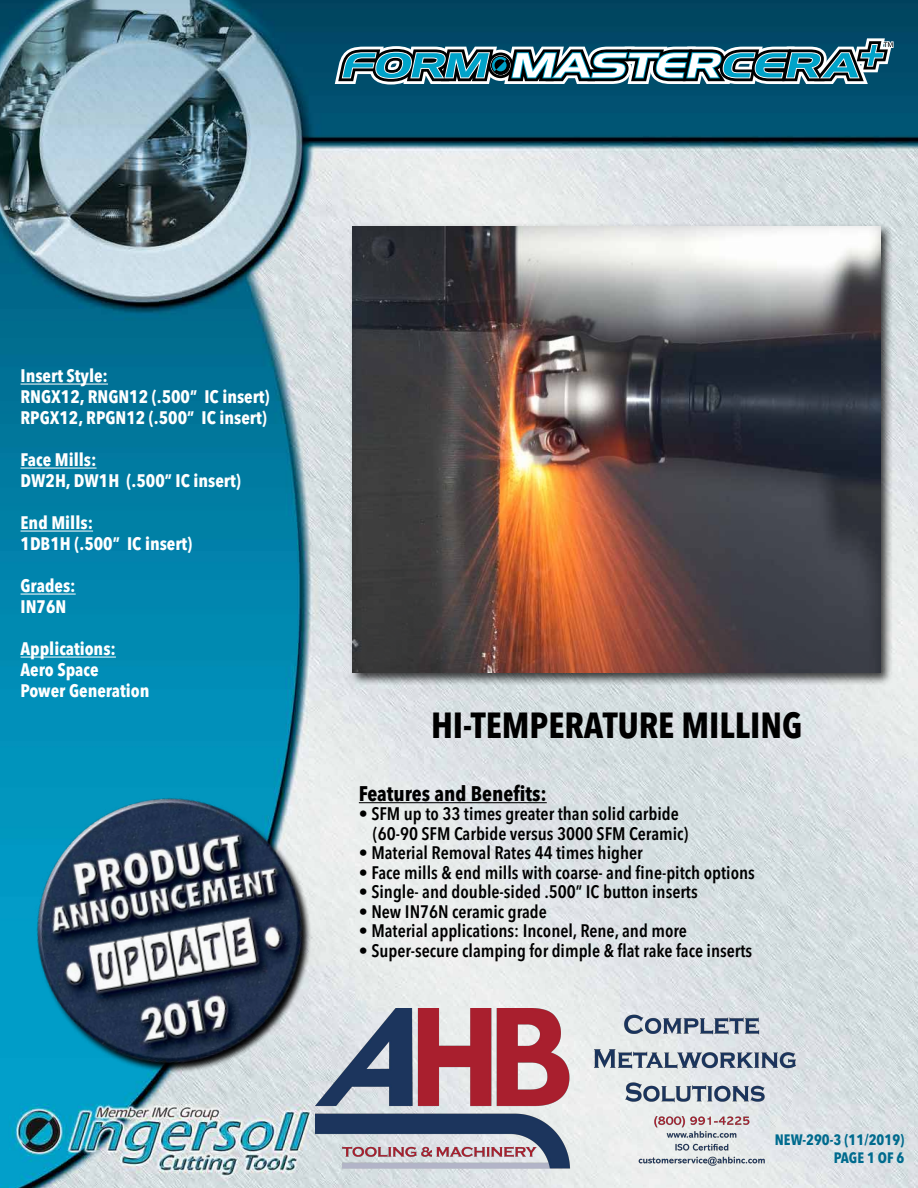
<style>
.page{position:relative;width:918px;height:1188px;background:#fff}
.page>*{position:absolute;margin:0;border:0;box-sizing:border-box;transform-origin:0 0}
.t1{font:700 condensed 36px "Avenir Next LT Pro";color:#000}
.t2{font:700 condensed 21px "Avenir Next LT Pro";color:#000}
.t3{font:600 condensed 18px/19.5px "Avenir Next LT Pro";color:#000}
.t4{font:700 condensed 18px/21px "Avenir Next LT Pro";color:#fff}
.t5{font:700 condensed 15px/18px "Avenir Next LT Pro";color:#006b8e;text-align:right}
</style>
<div class="page">
<img style="left:0;top:0;width:918px;height:1188px">
<hr style="left:21px;top:384px;width:87px;height:1px;background:#fff">
<hr style="left:21px;top:468px;width:76px;height:1px;background:#fff">
<hr style="left:21px;top:531px;width:72px;height:1px;background:#fff">
<hr style="left:21px;top:594px;width:55px;height:1px;background:#fff">
<hr style="left:21px;top:657px;width:95px;height:1px;background:#fff">
<hr style="left:359px;top:802px;width:188px;height:1px;background:#000">
<svg style="left:335px;top:38px;width:559px;height:47px"></svg>
<div style="left:491px;top:56px;width:19px;height:19px;border:1px solid #000;border-radius:50%"></div>
<img style="left:0;top:757px;width:351px;height:347px">
<div style="left:349px;top:223px;width:545px;height:463px;background:#000;opacity:.75"></div>
<img style="left:352px;top:227px;width:529px;height:446px">
<img style="left:315px;top:1008px;width:481px;height:179px">
<p class="t4" style="left:21px;top:365px;width:251px">Insert Style:<br>RNGX12, RNGN12 (.500” IC insert)<br>RPGX12, RPGN12 (.500” IC insert)</p>
<p class="t4" style="left:21px;top:449px;width:222px">Face Mills:<br>DW2H, DW1H (.500” IC insert)</p>
<p class="t4" style="left:21px;top:512px;width:173px">End Mills:<br>1DB1H (.500” IC insert)</p>
<p class="t4" style="left:21px;top:575px;width:57px">Grades:<br>IN76N</p>
<p class="t4" style="left:21px;top:638px;width:130px">Applications:<br>Aero Space<br>Power Generation</p>
<h1 class="t1" style="left:431px;top:703px;width:373px">HI-TEMPERATURE MILLING</h1>
<p class="t2" style="left:359px;top:780px;width:189px">Features and Benefits:</p>
<p class="t3" style="left:373px;top:804px;width:317px;text-indent:-14px">• SFM up to 33 times greater than solid carbide (60-90 SFM Carbide versus 3000 SFM Ceramic)</p>
<p class="t3" style="left:359px;top:843px;width:285px">• Material Removal Rates 44 times higher</p>
<p class="t3" style="left:359px;top:862px;width:398px">• Face mills &amp; end mills with coarse- and fine-pitch options</p>
<p class="t3" style="left:359px;top:882px;width:340px">• Single- and double-sided .500” IC button inserts</p>
<p class="t3" style="left:359px;top:901px;width:190px">• New IN76N ceramic grade</p>
<p class="t3" style="left:359px;top:921px;width:330px">• Material applications: Inconel, Rene, and more</p>
<p class="t3" style="left:359px;top:940px;width:395px">• Super-secure clamping for dimple &amp; flat rake face inserts</p>
<p class="t5" style="left:775px;top:1130px;width:131px">NEW-290-3 (11/2019)<br>PAGE 1 OF 6</p>
</div>
